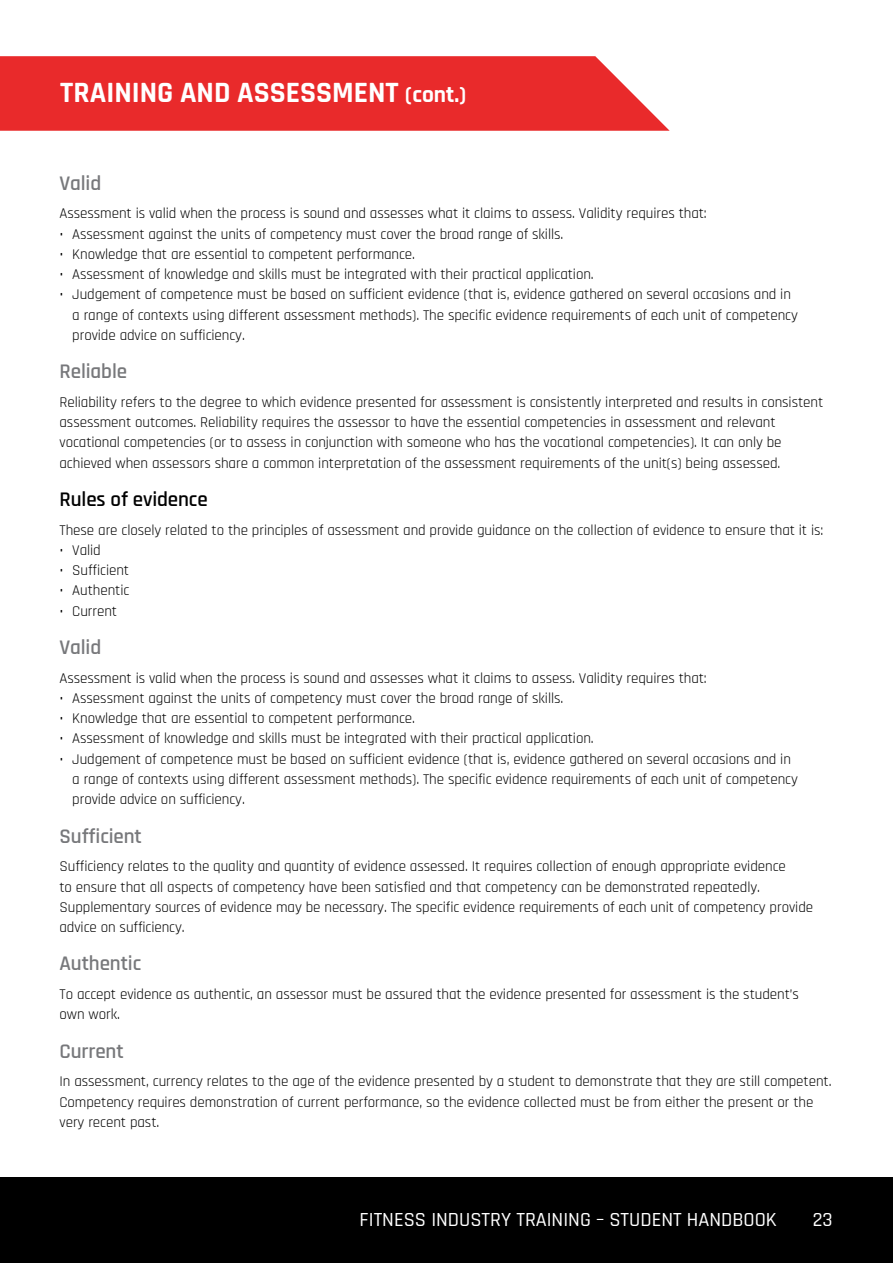
<style>
.page{position:relative;width:893px;height:1263px;background:#fff}
.page>*{position:absolute;margin:0;border:0;box-sizing:border-box;transform-origin:0 0}
.t1{font:700 29.85px "Rajdhani";color:#fff}
.t2{font:600 21px "Rajdhani";letter-spacing:-.005em;color:#77787b}
.t3{font:600 21px "Rajdhani";letter-spacing:-.005em;color:#000}
.t4{font:500 20.25px "Rajdhani";color:#fff}
.t5{font:15px/20.2px "Rajdhani";letter-spacing:-.005em;color:#000}
.s1{font-size:23.4px}
</style>
<div class="page">
<div style="left:0;top:1178px;width:893px;height:85px;background:#000"></div>
<svg style="left:0;top:56px;width:670px;height:75px;background:#ea3637"></svg>
<h1 class="t1" style="left:60px;top:74px;width:408px">TRAINING AND ASSESSMENT <span class="s1">(cont.)</span></h1>
<h2 class="t2" style="left:60px;top:170px;width:43px">Valid</h2>
<p class="t5" style="left:60px;top:204px;width:649px">Assessment is valid when the process is sound and assesses what it claims to assess. Validity requires that:</p>
<p class="t5" style="left:60px;top:224px;width:505px">• Assessment against the units of competency must cover the broad range of skills.</p>
<p class="t5" style="left:60px;top:244px;width:357px">• Knowledge that are essential to competent performance.</p>
<p class="t5" style="left:60px;top:265px;width:536px">• Assessment of knowledge and skills must be integrated with their practical application.</p>
<p class="t5" style="left:72px;top:285px;width:727px;text-indent:-13px">• Judgement of competence must be based on sufficient evidence (that is, evidence gathered on several occasions and in a range of contexts using different assessment methods). The specific evidence requirements of each unit of competency provide advice on sufficiency.</p>
<h2 class="t2" style="left:60px;top:359px;width:69px">Reliable</h2>
<p class="t5" style="left:60px;top:392px;width:765px">Reliability refers to the degree to which evidence presented for assessment is consistently interpreted and results in consistent assessment outcomes. Reliability requires the assessor to have the essential competencies in assessment and relevant vocational competencies (or to assess in conjunction with someone who has the vocational competencies). It can only be achieved when assessors share a common interpretation of the assessment requirements of the unit(s) being assessed.</p>
<h2 class="t3" style="left:60px;top:487px;width:150px">Rules of evidence</h2>
<p class="t5" style="left:60px;top:520px;width:765px">These are closely related to the principles of assessment and provide guidance on the collection of evidence to ensure that it is:</p>
<p class="t5" style="left:60px;top:540px;width:43px">• Valid</p>
<p class="t5" style="left:60px;top:561px;width:71px">• Sufficient</p>
<p class="t5" style="left:60px;top:581px;width:71px">• Authentic</p>
<p class="t5" style="left:60px;top:601px;width:59px">• Current</p>
<h2 class="t2" style="left:60px;top:635px;width:43px">Valid</h2>
<p class="t5" style="left:60px;top:668px;width:649px">Assessment is valid when the process is sound and assesses what it claims to assess. Validity requires that:</p>
<p class="t5" style="left:60px;top:688px;width:505px">• Assessment against the units of competency must cover the broad range of skills.</p>
<p class="t5" style="left:60px;top:709px;width:357px">• Knowledge that are essential to competent performance.</p>
<p class="t5" style="left:60px;top:729px;width:536px">• Assessment of knowledge and skills must be integrated with their practical application.</p>
<p class="t5" style="left:72px;top:749px;width:727px;text-indent:-13px">• Judgement of competence must be based on sufficient evidence (that is, evidence gathered on several occasions and in a range of contexts using different assessment methods). The specific evidence requirements of each unit of competency provide advice on sufficiency.</p>
<h2 class="t2" style="left:60px;top:823px;width:84px">Sufficient</h2>
<p class="t5" style="left:60px;top:857px;width:755px">Sufficiency relates to the quality and quantity of evidence assessed. It requires collection of enough appropriate evidence<br>to ensure that all aspects of competency have been satisfied and that competency can be demonstrated repeatedly.<br>Supplementary sources of evidence may be necessary. The specific evidence requirements of each unit of competency provide advice on sufficiency.</p>
<h2 class="t2" style="left:60px;top:951px;width:83px">Authentic</h2>
<p class="t5" style="left:60px;top:984px;width:741px">To accept evidence as authentic, an assessor must be assured that the evidence presented for assessment is the student’s own work.</p>
<h2 class="t2" style="left:60px;top:1038px;width:66px">Current</h2>
<p class="t5" style="left:60px;top:1072px;width:773px">In assessment, currency relates to the age of the evidence presented by a student to demonstrate that they are still competent.<br>Competency requires demonstration of current performance, so the evidence collected must be from either the present or the very recent past.</p>
<h3 class="t4" style="left:360px;top:1208px;width:419px">FITNESS INDUSTRY TRAINING – STUDENT HANDBOOK</h3>
<h3 class="t4" style="left:813px;top:1208px;width:21px">23</h3>
</div>
